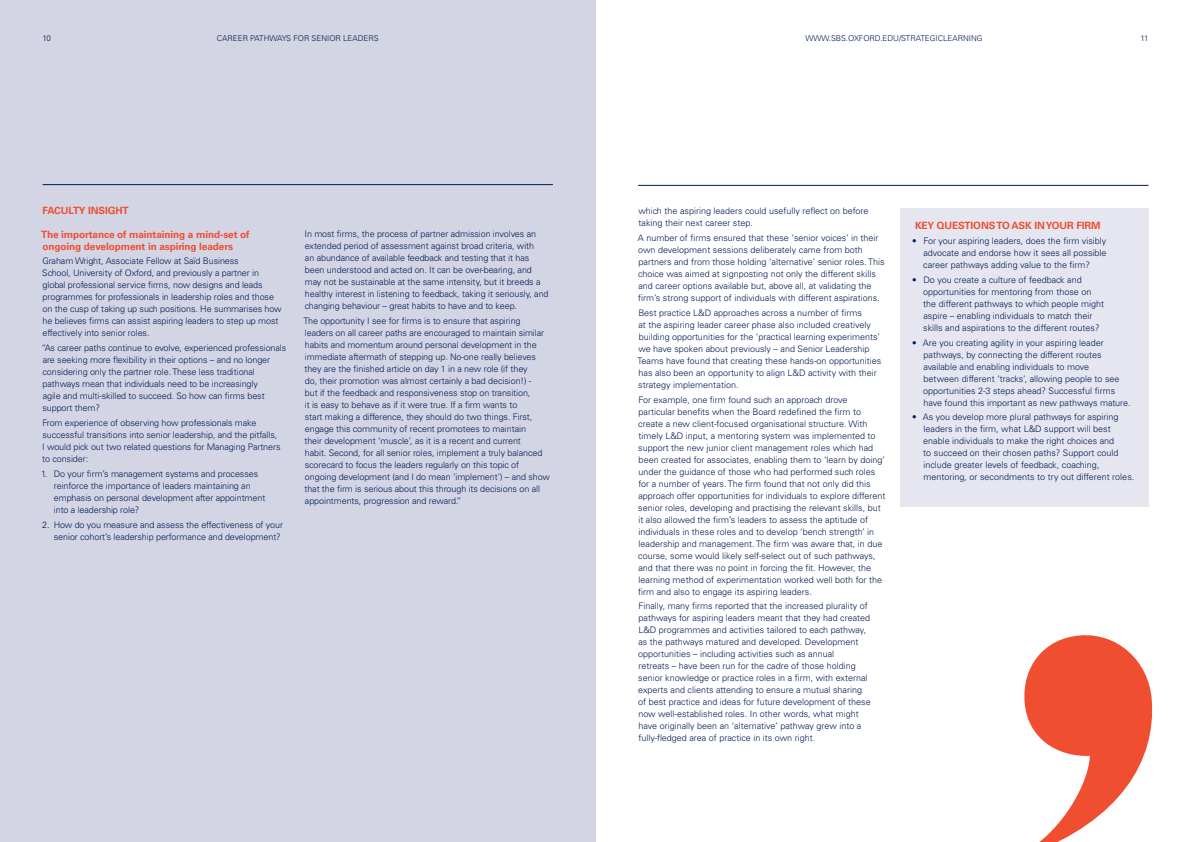
<style>
.page{position:relative;width:1191px;height:842px;background:#fff}
.page>*{position:absolute;margin:0;border:0;box-sizing:border-box;transform-origin:0 0}
.t1{font:700 10px/12px "Univers LT Std";letter-spacing:-.01em;color:#f04e30}
.t2{font:300 9px/12px "Univers LT Std";color:#001c54}
.t3{font:300 8px "Univers LT Std";color:#001c54}
</style>
<div class="page">
<div style="left:0;top:0;width:595px;height:842px;background:#d3d5e4"></div>
<hr style="left:43px;top:184px;width:510px;height:1px;background:#001c54">
<hr style="left:638px;top:185px;width:510px;height:1px;background:#001c54">
<div style="left:900px;top:208px;width:248px;height:299px;background:#e5e6ef"></div>
<svg style="left:1024px;top:635px;width:129px;height:207px"></svg>
<p class="t3" style="left:43px;top:34px;width:10px">10</p>
<p class="t3" style="left:217px;top:34px;width:163px">CAREER PATHWAYS FOR SENIOR LEADERS</p>
<p class="t3" style="left:805px;top:34px;width:179px">WWW.SBS.OXFORD.EDU/STRATEGICLEARNING</p>
<p class="t3" style="left:1140px;top:34px;width:9px">11</p>
<p class="t1" style="left:43px;top:205px;width:87px">FACULTY INSIGHT</p>
<p class="t1" style="left:41px;top:228px;width:210px">The importance of maintaining a mind-set of ongoing development in aspiring leaders</p>
<p class="t2" style="left:42px;top:255px;width:241px">Graham Wright, Associate Fellow at Saïd Business<br>School, University of Oxford, and previously a partner in global professional service firms, now designs and leads programmes for professionals in leadership roles and those on the cusp of taking up such positions. He summarises how he believes firms can assist aspiring leaders to step up most effectively into senior roles.</p>
<p class="t2" style="left:42px;top:342px;width:246px">“As career paths continue to evolve, experienced professionals are seeking more flexibility in their options – and no longer considering only the partner role. These less traditional pathways mean that individuals need to be increasingly<br>agile and multi-skilled to succeed. So how can firms best support them?</p>
<p class="t2" style="left:42px;top:417px;width:240px">From experience of observing how professionals make successful transitions into senior leadership, and the pitfalls, I would pick out two related questions for Managing Partners to consider:</p>
<p class="t2" style="left:54px;top:468px;width:213px;text-indent:-13px">1. Do your firm’s management systems and processes reinforce the importance of leaders maintaining an emphasis on personal development after appointment into a leadership role?</p>
<p class="t2" style="left:42px;top:518px;width:242px;text-align:right">2. How do you measure and assess the effectiveness of your senior cohort’s leadership performance and development?</p>
<p class="t2" style="left:304px;top:228px;width:245px">In most firms, the process of partner admission involves an extended period of assessment against broad criteria, with<br>an abundance of available feedback and testing that it has been understood and acted on. It can be over-bearing, and may not be sustainable at the same intensity, but it breeds a healthy interest in listening to feedback, taking it seriously, and changing behaviour – great habits to have and to keep.</p>
<p class="t2" style="left:303px;top:315px;width:248px">The opportunity I see for firms is to ensure that aspiring leaders on all career paths are encouraged to maintain similar habits and momentum around personal development in the immediate aftermath of stepping up. No-one really believes they are the finished article on day 1 in a new role (if they<br>do, their promotion was almost certainly a bad decision!) -<br>but if the feedback and responsiveness stop on transition,<br>it is easy to behave as if it were true. If a firm wants to<br>start making a difference, they should do two things. First, engage this community of recent promotees to maintain<br>their development ‘muscle’, as it is a recent and current<br>habit. Second, for all senior roles, implement a truly balanced scorecard to focus the leaders regularly on this topic of ongoing development (and I do mean ‘implement’) – and show that the firm is serious about this through its decisions on all appointments, progression and reward.”</p>
<p class="t2" style="left:638px;top:205px;width:232px">which the aspiring leaders could usefully reflect on before taking their next career step.</p>
<p class="t2" style="left:638px;top:232px;width:248px">A number of firms ensured that these ‘senior voices’ in their own development sessions deliberately came from both partners and from those holding ‘alternative’ senior roles. This choice was aimed at signposting not only the different skills and career options available but, above all, at validating the firm’s strong support of individuals with different aspirations.</p>
<p class="t2" style="left:637px;top:307px;width:245px">Best practice L&amp;D approaches across a number of firms<br>at the aspiring leader career phase also included creatively building opportunities for the ‘practical learning experiments’ we have spoken about previously – and Senior Leadership Teams have found that creating these hands-on opportunities has also been an opportunity to align L&amp;D activity with their strategy implementation.</p>
<p class="t2" style="left:638px;top:393px;width:249px">For example, one firm found such an approach drove particular benefits when the Board redefined the firm to create a new client-focused organisational structure. With timely L&amp;D input, a mentoring system was implemented to support the new junior client management roles which had been created for associates, enabling them to ‘learn by doing’ under the guidance of those who had performed such roles for a number of years. The firm found that not only did this approach offer opportunities for individuals to explore different senior roles, developing and practising the relevant skills, but it also allowed the firm’s leaders to assess the aptitude of individuals in these roles and to develop ‘bench strength’ in leadership and management. The firm was aware that, in due course, some would likely self-select out of such pathways, and that there was no point in forcing the fit. However, the learning method of experimentation worked well both for the firm and also to engage its aspiring leaders.</p>
<p class="t2" style="left:638px;top:600px;width:234px">Finally, many firms reported that the increased plurality of pathways for aspiring leaders meant that they had created L&amp;D programmes and activities tailored to each pathway, as the pathways matured and developed. Development opportunities – including activities such as annual<br>retreats – have been run for the cadre of those holding senior knowledge or practice roles in a firm, with external experts and clients attending to ensure a mutual sharing of best practice and ideas for future development of these now well-established roles. In other words, what might have originally been an ‘alternative’ pathway grew into a fully-fledged area of practice in its own right.</p>
<p class="t1" style="left:915px;top:220px;width:187px">KEY QUESTIONS TO ASK IN YOUR FIRM</p>
<p class="t2" style="left:923px;top:235px;width:185px;text-align:justify;text-indent:-11px">• For your aspiring leaders, does the firm visibly advocate and endorse how it sees all possible career pathways adding value to the firm?</p>
<p class="t2" style="left:923px;top:274px;width:182px;text-indent:-11px">• Do you create a culture of feedback and opportunities for mentoring from those on the different pathways to which people might aspire – enabling individuals to match their skills and aspirations to the different routes?</p>
<p class="t2" style="left:923px;top:336px;width:209px;text-indent:-11px">• Are you creating agility in your aspiring leader pathways, by connecting the different routes available and enabling individuals to move<br>between different ‘tracks’, allowing people to see opportunities 2-3 steps ahead? Successful firms have found this important as new pathways mature.</p>
<p class="t2" style="left:923px;top:411px;width:213px;text-indent:-11px">• As you develop more plural pathways for aspiring leaders in the firm, what L&amp;D support will best enable individuals to make the right choices and<br>to succeed on their chosen paths? Support could include greater levels of feedback, coaching, mentoring, or secondments to try out different roles.</p>
</div>
